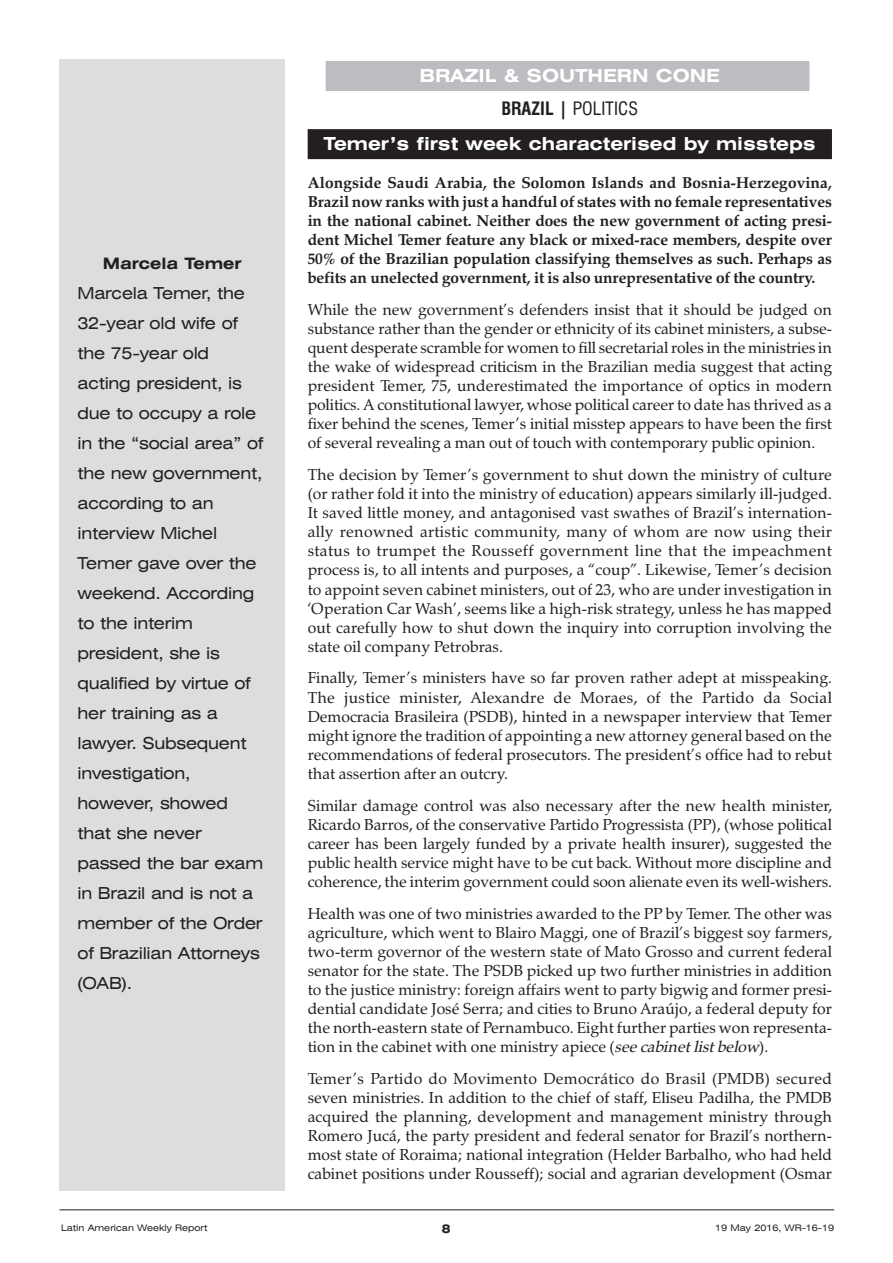
<style>
.page{position:relative;width:893px;height:1263px;background:#fff}
.page>*{position:absolute;margin:0;border:0;box-sizing:border-box;transform-origin:0 0}
.t1{font:700 expanded 18px/32.5px "Swiss 721 BT";color:#fff;text-align:center}
.t2{font:expanded 16.5px/30px "Swiss 721 BT";letter-spacing:-.015em;color:#231f20}
.t3{font:15.75px/19px "Zapf Calligraphic 801 BT";color:#231f20;text-align:justify}
.t4{font:700 15.75px/19px "Zapf Calligraphic 801 BT";letter-spacing:-.005em;color:#231f20;text-align:justify}
.t5{font:700 expanded 15.75px "Swiss 721 BT";color:#231f20}
.t6{font:700 expanded 12px "Swiss 721 BT";color:#231f20}
.t7{font:expanded 9px "Swiss 721 BT";color:#231f20}
.s1{font-stretch:condensed;color:#231f20}
.s2{font-weight:400;font-stretch:condensed;color:#231f20}
.s3{font-style:italic}
</style>
<div class="page">
<div style="left:326px;top:61px;width:483px;height:30px;background:#bcbdc0"></div>
<div style="left:308px;top:129px;width:524px;height:30px;background:#231f20"></div>
<div style="left:60px;top:60px;width:225px;height:1131px;background:#dcdddf"></div>
<hr style="left:60px;top:1209px;width:774px;height:1px;background:#231f20">
<p class="t5" style="left:103px;top:254px;width:140px">Marcela Temer</p>
<p class="t2" style="left:78px;top:278px;width:187px">Marcela Temer, the<br>32-year old wife of the 75-year old acting president, is due to occupy a role in the “social area” of the new government, according to an interview Michel<br>Temer gave over the weekend. According to the interim president, she is qualified by virtue of her training as a lawyer. Subsequent investigation, however, showed that she never passed the bar exam in Brazil and is not a member of the Order of Brazilian Attorneys (OAB).</p>
<p class="t7" style="left:61px;top:1223px;width:148px">Latin American Weekly Report</p>
<p class="t1" style="left:420px;top:60px;width:302px">BRAZIL &amp; SOUTHERN CONE<br><span class="s1">BRAZIL |</span> <span class="s2">POLITICS</span></p>
<p class="t1" style="left:324px;top:128px;width:493px">Temer’s first week characterised by missteps</p>
<p class="t4" style="left:308px;top:173px;width:526px">Alongside Saudi Arabia, the Solomon Islands and Bosnia-Herzegovina, Brazil now ranks with just a handful of states with no female representatives in the national cabinet. Neither does the new government of acting presi&shy;dent Michel Temer feature any black or mixed-race members, despite over 50% of the Brazilian population classifying themselves as such. Perhaps as befits an unelected government, it is also unrepresentative of the country.</p>
<p class="t3" style="left:308px;top:300px;width:526px">While the new government’s defenders insist that it should be judged on substance rather than the gender or ethnicity of its cabinet ministers, a subse&shy;quent desperate scramble for women to fill secretarial roles in the ministries in the wake of widespread criticism in the Brazilian media suggest that acting president Temer, 75, underestimated the importance of optics in modern politics. A constitutional lawyer, whose political career to date has thrived as a fixer behind the scenes, Temer’s initial misstep appears to have been the first of several revealing a man out of touch with contemporary public opinion.</p>
<p class="t3" style="left:308px;top:465px;width:526px">The decision by Temer’s government to shut down the ministry of culture (or rather fold it into the ministry of education) appears similarly ill-judged.<br>It saved little money, and antagonised vast swathes of Brazil’s internation&shy;ally renowned artistic community, many of whom are now using their status to trumpet the Rousseff government line that the impeachment process is, to all intents and purposes, a “coup”. Likewise, Temer’s decision to appoint seven cabinet ministers, out of 23, who are under investigation in ‘Operation Car Wash’, seems like a high-risk strategy, unless he has mapped out carefully how to shut down the inquiry into corruption involving the state oil company Petrobras.</p>
<p class="t3" style="left:308px;top:668px;width:526px">Finally, Temer’s ministers have so far proven rather adept at misspeaking.<br>The justice minister, Alexandre de Moraes, of the Partido da Social Democracia Brasileira (PSDB), hinted in a newspaper interview that Temer might ignore the tradition of appointing a new attorney general based on the recommendations of federal prosecutors. The president’s office had to rebut that assertion after an outcry.</p>
<p class="t3" style="left:308px;top:795px;width:526px">Similar damage control was also necessary after the new health minister, Ricardo Barros, of the conservative Partido Progressista (PP), (whose political career has been largely funded by a private health insurer), suggested the public health service might have to be cut back. Without more discipline and coherence, the interim government could soon alienate even its well-wishers.</p>
<p class="t3" style="left:308px;top:903px;width:526px">Health was one of two ministries awarded to the PP by Temer. The other was agriculture, which went to Blairo Maggi, one of Brazil’s biggest soy farmers, two-term governor of the western state of Mato Grosso and current federal senator for the state. The PSDB picked up two further ministries in addition to the justice ministry: foreign affairs went to party bigwig and former presi&shy;dential candidate José Serra; and cities to Bruno Araújo, a federal deputy for the north-eastern state of Pernambuco. Eight further parties won representa&shy;tion in the cabinet with one ministry apiece (<span class="s3">seecabinetlistbelow</span>).</p>
<p class="t3" style="left:308px;top:1069px;width:526px">Temer’s Partido do Movimento Democrático do Brasil (PMDB) secured seven ministries. In addition to the chief of staff, Eliseu Padilha, the PMDB acquired the planning, development and management ministry through Romero Jucá, the party president and federal senator for Brazil’s northern&shy;most state of Roraima; national integration (Helder Barbalho, who had held cabinet positions under Rousseff); social and agrarian development (Osmar</p>
<p class="t6" style="left:442px;top:1221px;width:10px">8</p>
<p class="t7" style="left:715px;top:1223px;width:120px">19 May 2016, WR-16-19</p>
</div>
